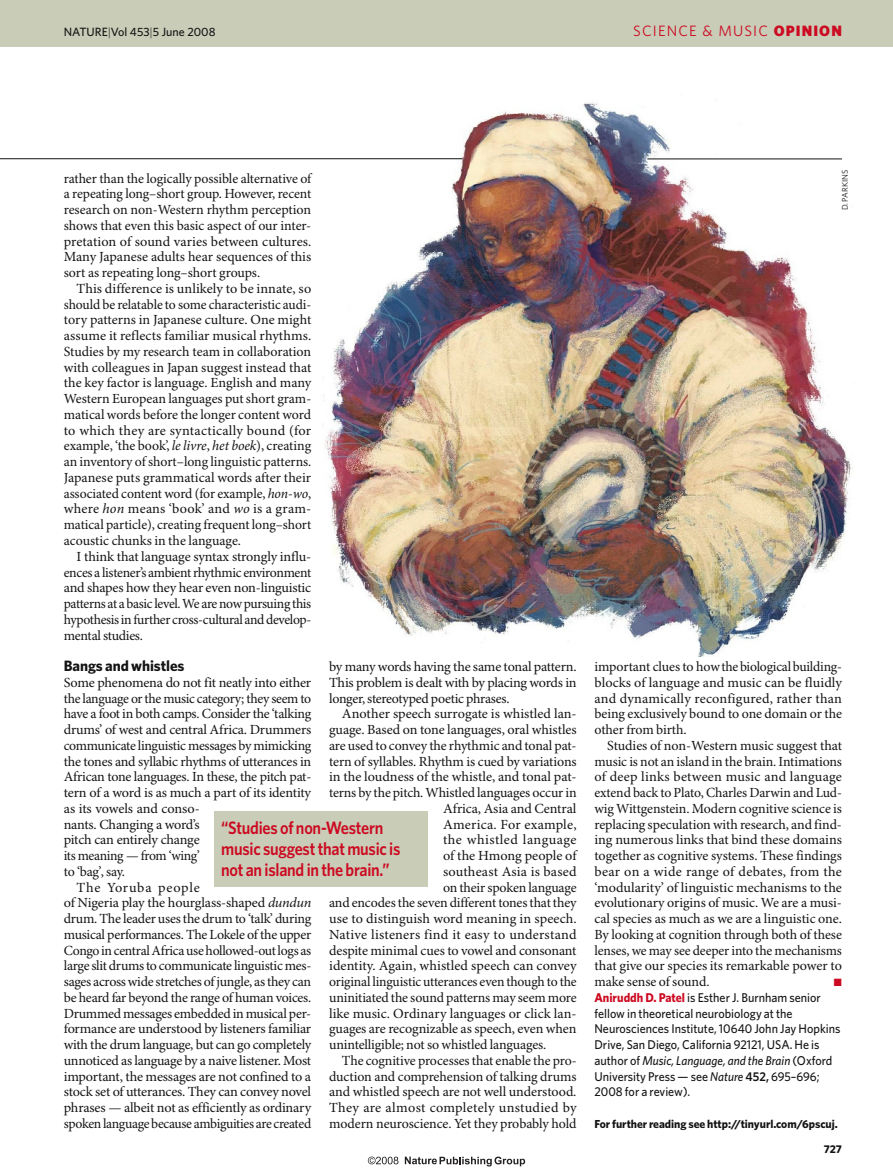
<style>
.page{position:relative;width:893px;height:1174px;background:#fff}
.page>*{position:absolute;margin:0;border:0;box-sizing:border-box;transform-origin:0 0}
.t1{font:600 18px/21px "Whitney";letter-spacing:-.015em;color:#cc0a21;scale:.9 1}
.t2{font:15px "Whitney";letter-spacing:.075em;color:#cc0a21}
.t3{font:700 15px "Whitney";letter-spacing:-.005em;color:#141414}
.t4{font:13.95px/15.8px "Minion Pro";letter-spacing:-.015em;color:#141414;text-align:justify}
.t5{font:13.95px "Minion Pro";letter-spacing:.005em;color:#141414}
.t6{font:13.95px "Minion Pro";letter-spacing:.015em;color:#141414}
.t7{font:13.95px "Minion Pro";letter-spacing:.02em;color:#141414}
.t8{font:13.95px "Minion Pro";letter-spacing:.01em;color:#141414}
.t9{font:13.95px "Minion Pro";letter-spacing:.03em;color:#141414}
.t10{font:13.95px "Minion Pro";letter-spacing:.05em;color:#141414}
.t11{font:500 12.75px/15.8px "Whitney";color:#141414;scale:.95 1}
.t12{font:500 12px "Whitney";color:#141414}
.t13{font:700 11.7px "Whitney";letter-spacing:-.005em;color:#141414}
.t14{font:700 11.25px "Whitney";color:#141414}
.t15{font:10.5px "Zapf Dingbats";color:#cc0a21}
.t16{font:8.25px "Whitney";color:#141414}
.s1{font-weight:300}
.s2{font-weight:900}
.s3{font-style:italic}
.s4{font-weight:700;color:#cc0a21}
.s5{font-weight:600}
</style>
<div class="page">
<img style="left:320px;top:102px;width:531px;height:555px">
<div style="left:215px;top:810px;width:213px;height:76px;background:#c9ccb7"></div>
<div style="left:0;top:0;width:893px;height:47px;background:#c9ccb7"></div>
<hr style="left:0;top:158px;width:462px;height:1px;background:#141414">
<hr style="left:647px;top:159px;width:195px;height:1px;background:#141414">
<svg style="left:405px;top:1156px;width:120px;height:10px"></svg>
<svg style="left:368px;top:1156px;width:30px;height:8px"></svg>
<p class="t12" style="left:64px;top:27px;width:153px">NATURE<span class="s1">|</span>Vol 453<span class="s1">|</span>5 June 2008</p>
<p class="t2" style="left:633px;top:25px;width:210px">SCIENCE &amp; MUSIC <span class="s2">OPINION</span></p>
<p class="t4" style="left:64px;top:171px;width:249px">rather than the logically possible alternative of a repeating long–short group. However, recent research on non-Western rhythm perception shows that even this basic aspect of our inter&shy;pretation of sound varies between cultures.<br>Many Japanese adults hear sequences of this sort as repeating long–short groups.</p>
<p class="t4" style="left:64px;top:282px;width:249px;text-indent:13px">This difference is unlikely to be innate, so should be relatable to some characteristic audi&shy;tory patterns in Japanese culture. One might assume it reflects familiar musical rhythms.<br>Studies by my research team in collaboration with colleagues in Japan suggest instead that the key factor is language. English and many Western European languages put short gram&shy;matical words before the longer content word to which they are syntactically bound (for example, ‘the book’, <span class="s3">le livre</span>, <span class="s3">het boek</span>), creating an inventory of short–long linguistic patterns.<br>Japanese puts grammatical words after their associated content word (for example, <span class="s3">hon-wo</span>, where <span class="s3">hon</span> means ‘book’ and <span class="s3">wo</span> is a gram&shy;matical particle), creating frequent long–short acoustic chunks in the language.</p>
<p class="t4" style="left:64px;top:549px;width:249px;text-indent:13px">I think that language syntax strongly influ&shy;ences a listener’s ambient rhythmic environment and shapes how they hear even non-linguistic patterns at a basic level. We are now pursuing this hypothesis in further cross-cultural and develop&shy;mental studies.</p>
<p class="t3" style="left:64px;top:660px;width:122px">Bangs and whistles</p>
<p class="t4" style="left:64px;top:675px;width:249px">Some phenomena do not fit neatly into either</p>
<p class="t4" style="left:64px;top:691px;width:249px">the language or the music category; they seem to</p>
<p class="t4" style="left:64px;top:707px;width:249px">have a foot in both camps. Consider the ‘talking</p>
<p class="t4" style="left:64px;top:723px;width:249px">drums’ of west and central Africa. Drummers</p>
<p class="t4" style="left:64px;top:738px;width:249px">communicate linguistic messages by mimicking</p>
<p class="t4" style="left:64px;top:754px;width:249px">the tones and syllabic rhythms of utterances in</p>
<p class="t4" style="left:64px;top:770px;width:249px">African tone languages. In these, the pitch pat-</p>
<p class="t4" style="left:64px;top:786px;width:249px">tern of a word is as much a part of its identity</p>
<p class="t4" style="left:64px;top:801px;width:137px">as its vowels and conso-</p>
<p class="t4" style="left:64px;top:817px;width:137px">nants. Changing a word’s</p>
<p class="t4" style="left:64px;top:833px;width:137px">pitch can entirely change</p>
<p class="t4" style="left:64px;top:849px;width:137px">its meaning — from ‘wing’</p>
<p class="t4" style="left:64px;top:864px;width:63px">to ‘bag’, say.</p>
<p class="t10" style="left:77px;top:881px;width:125px">The Yoruba people</p>
<p class="t4" style="left:64px;top:896px;width:249px">of Nigeria play the hourglass-shaped <span class="s3">dundun</span></p>
<p class="t4" style="left:64px;top:912px;width:249px">drum. The leader uses the drum to ‘talk’ during</p>
<p class="t4" style="left:64px;top:927px;width:249px">musical performances. The Lokele of the upper</p>
<p class="t4" style="left:64px;top:943px;width:249px">Congo in central Africa use hollowed-out logs as</p>
<p class="t4" style="left:64px;top:959px;width:249px">large slit drums to communicate linguistic mes-</p>
<p class="t4" style="left:64px;top:975px;width:249px">sages across wide stretches of jungle, as they can</p>
<p class="t4" style="left:64px;top:990px;width:249px">be heard far beyond the range of human voices.</p>
<p class="t4" style="left:64px;top:1006px;width:249px">Drummed messages embedded in musical per-</p>
<p class="t4" style="left:64px;top:1022px;width:249px">formance are understood by listeners familiar</p>
<p class="t4" style="left:64px;top:1038px;width:249px">with the drum language, but can go completely</p>
<p class="t4" style="left:64px;top:1053px;width:249px">unnoticed as language by a naive listener. Most</p>
<p class="t4" style="left:64px;top:1069px;width:249px">important, the messages are not confined to a</p>
<p class="t4" style="left:64px;top:1085px;width:249px">stock set of utterances. They can convey novel</p>
<p class="t4" style="left:64px;top:1101px;width:249px">phrases — albeit not as efficiently as ordinary</p>
<p class="t4" style="left:64px;top:1116px;width:249px">spoken language because ambiguities are created</p>
<p class="t4" style="left:329px;top:660px;width:249px">by many words having the same tonal pattern.<br>This problem is dealt with by placing words in longer, stereotyped poetic phrases.</p>
<p class="t4" style="left:342px;top:707px;width:236px">Another speech surrogate is whistled lan-</p>
<p class="t4" style="left:329px;top:723px;width:249px">guage. Based on tone languages, oral whistles</p>
<p class="t4" style="left:329px;top:738px;width:249px">are used to convey the rhythmic and tonal pat-</p>
<p class="t4" style="left:329px;top:754px;width:249px">tern of syllables. Rhythm is cued by variations</p>
<p class="t4" style="left:329px;top:770px;width:249px">in the loudness of the whistle, and tonal pat-</p>
<p class="t4" style="left:329px;top:786px;width:249px">terns by the pitch. Whistled languages occur in</p>
<p class="t4" style="left:443px;top:801px;width:135px">Africa, Asia and Central</p>
<p class="t6" style="left:443px;top:818px;width:135px">America. For example,</p>
<p class="t9" style="left:443px;top:834px;width:135px">the whistled language</p>
<p class="t4" style="left:443px;top:849px;width:135px">of the Hmong people of</p>
<p class="t8" style="left:443px;top:866px;width:135px">southeast Asia is based</p>
<p class="t4" style="left:443px;top:880px;width:135px">on their spoken language</p>
<p class="t4" style="left:329px;top:896px;width:249px">and encodes the seven different tones that they</p>
<p class="t5" style="left:329px;top:913px;width:249px">use to distinguish word meaning in speech.</p>
<p class="t6" style="left:329px;top:929px;width:249px">Native listeners find it easy to understand</p>
<p class="t4" style="left:329px;top:943px;width:249px">despite minimal cues to vowel and consonant</p>
<p class="t5" style="left:329px;top:960px;width:249px">identity. Again, whistled speech can convey</p>
<p class="t4" style="left:329px;top:975px;width:249px">original linguistic utterances even though to the</p>
<p class="t4" style="left:329px;top:990px;width:249px">uninitiated the sound patterns may seem more</p>
<p class="t5" style="left:329px;top:1007px;width:249px">like music. Ordinary languages or click lan-</p>
<p class="t4" style="left:329px;top:1022px;width:249px">guages are recognizable as speech, even when</p>
<p class="t4" style="left:329px;top:1038px;width:219px">unintelligible; not so whistled languages.</p>
<p class="t4" style="left:342px;top:1053px;width:236px">The cognitive processes that enable the pro-</p>
<p class="t4" style="left:329px;top:1069px;width:249px">duction and comprehension of talking drums</p>
<p class="t4" style="left:329px;top:1085px;width:249px">and whistled speech are not well understood.</p>
<p class="t7" style="left:329px;top:1102px;width:249px">They are almost completely unstudied by</p>
<p class="t4" style="left:329px;top:1116px;width:249px">modern neuroscience. Yet they probably hold</p>
<p class="t1" style="left:221px;top:818px;width:201px">“Studies of non-Western music suggest that music is not an island in the brain.”</p>
<p class="t16" style="left:842px;top:210px;width:42px;rotate:-90deg">D. PARKINS</p>
<p class="t4" style="left:594px;top:660px;width:249px">important clues to how the biological building&shy;blocks of language and music can be fluidly and dynamically reconfigured, rather than being exclusively bound to one domain or the other from birth.</p>
<p class="t4" style="left:594px;top:738px;width:249px;text-indent:13px">Studies of non-Western music suggest that music is not an island in the brain. Intimations of deep links between music and language extend back to Plato, Charles Darwin and Lud&shy;wig Wittgenstein. Modern cognitive science is replacing speculation with research, and find&shy;ing numerous links that bind these domains together as cognitive systems. These findings bear on a wide range of debates, from the ‘modularity’ of linguistic mechanisms to the evolutionary origins of music. We are a musi&shy;cal species as much as we are a linguistic one.<br>By looking at cognition through both of these lenses, we may see deeper into the mechanisms that give our species its remarkable power to make sense of sound.</p>
<p class="t15" style="left:834px;top:977px;width:9px">■</p>
<p class="t11" style="left:594px;top:990px;width:260px"><span class="s4">Aniruddh D. Patel</span> is Esther J. Burnham senior fellow in theoretical neurobiology at the Neurosciences Institute, 10640 John Jay Hopkins Drive, San Diego, California 92121, USA. He is author of <span class="s3">Music, Language, and the Brain</span> (Oxford University Press — see <span class="s3">Nature</span> <span class="s5">452,</span> 695–696; 2008 for a review).</p>
<p class="t13" style="left:594px;top:1119px;width:245px">For further reading see http://tinyurl.com/6pscuj.</p>
<p class="t14" style="left:824px;top:1144px;width:20px">727</p>
</div>
